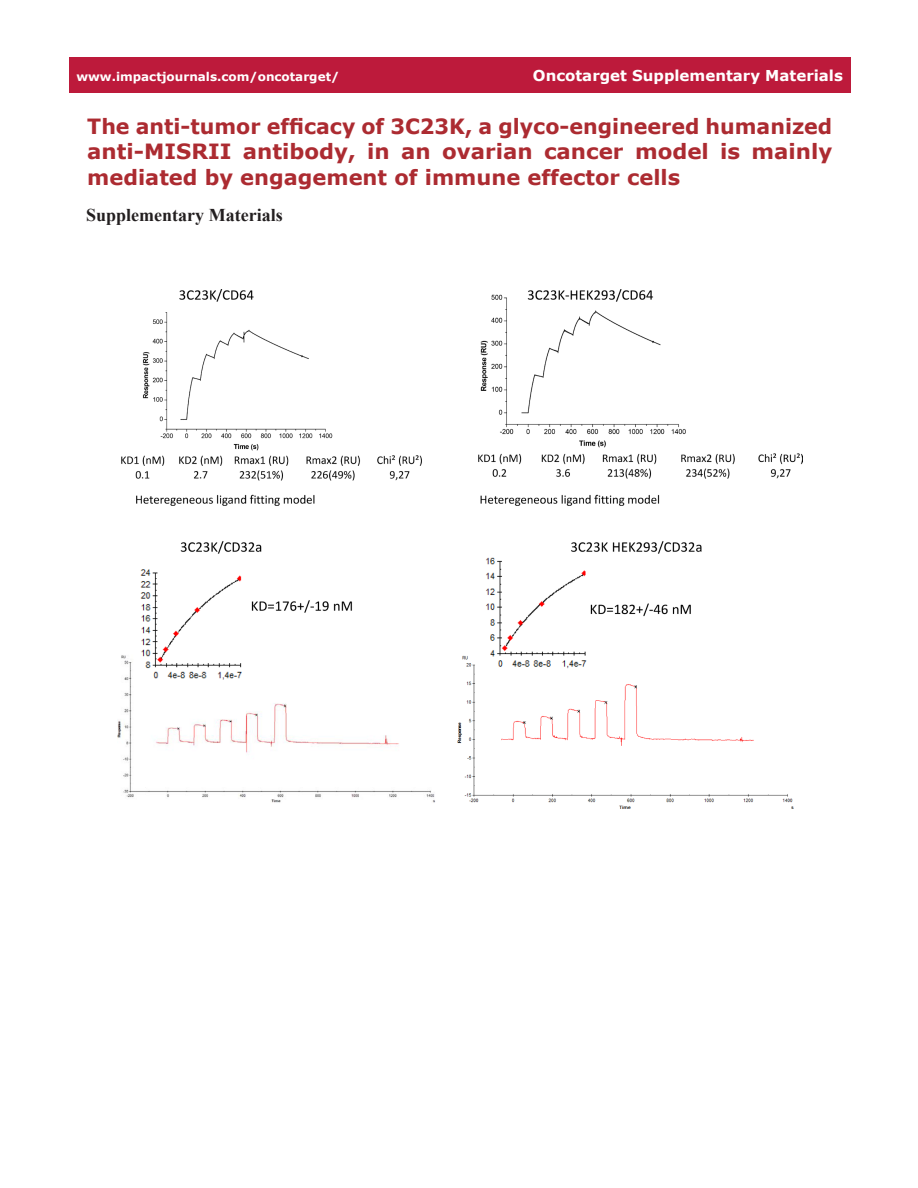
<style>
.page{position:relative;width:918px;height:1188px;background:#fff}
.page>*{position:absolute;margin:0;border:0;box-sizing:border-box;transform-origin:0 0}
.t1{font:700 21px/25.2px "Verdana";color:#ac2b31;text-align:justify}
.t2{font:700 18px "Times New Roman";color:#231f20}
.t3{font:700 15px "Verdana";color:#fff}
.t4{font:700 12px "Verdana";color:#fff}
</style>
<div class="page">
<div style="left:69px;top:57px;width:781px;height:36px;background:#bd1a3b"></div>
<img style="left:117px;top:290px;width:686px;height:519px">
<p class="t4" style="left:76px;top:68px;width:264px">www.impactjournals.com/oncotarget/</p>
<p class="t3" style="left:533px;top:65px;width:312px">Oncotarget Supplementary Materials</p>
<p class="t1" style="left:87px;top:114px;width:747px">The anti-tumor efficacy of 3C23K, a glyco-engineered humanized anti-MISRII antibody, in an ovarian cancer model is mainly mediated by engagement of immune effector cells</p>
<p class="t2" style="left:86px;top:203px;width:198px">Supplementary Materials</p>
</div>
